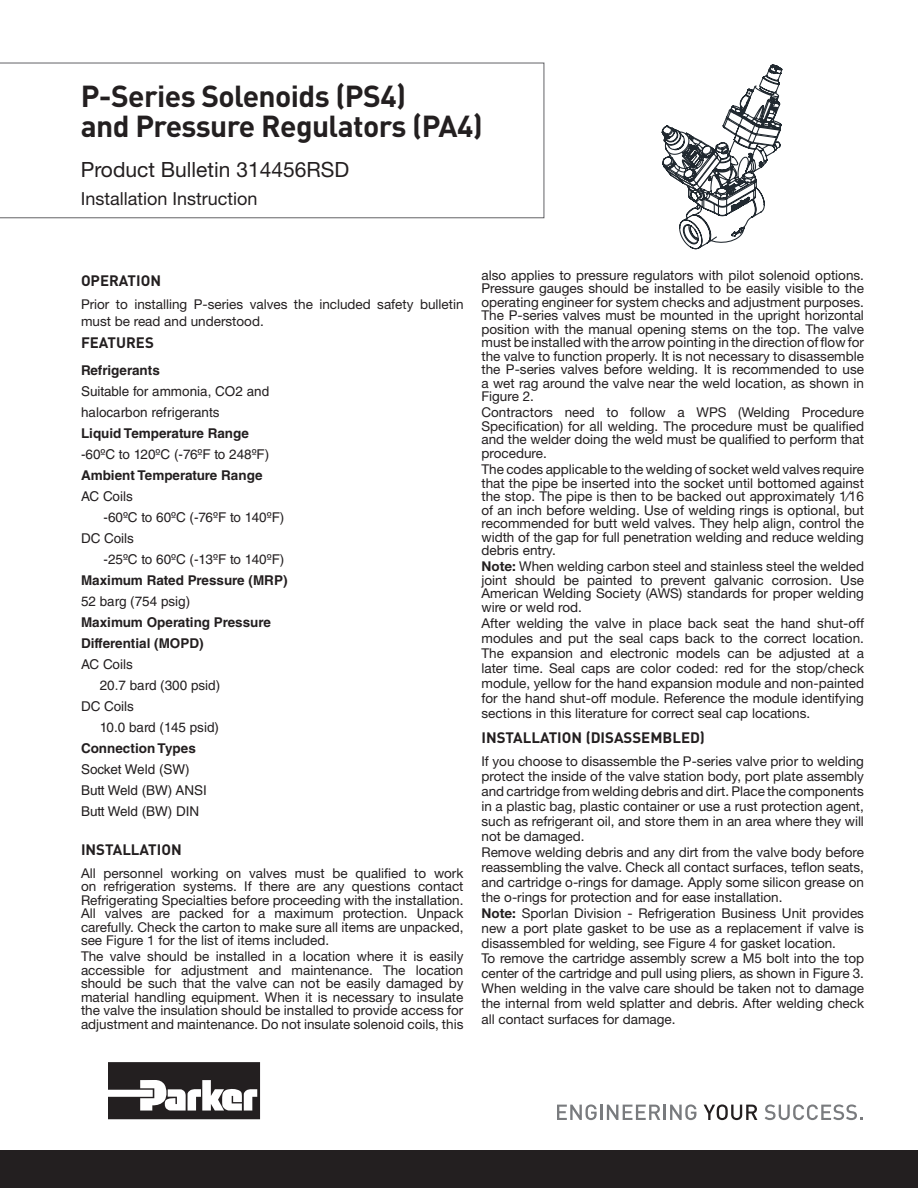
<style>
.page{position:relative;width:918px;height:1188px;background:#fff}
.page>*{position:absolute;margin:0;border:0;box-sizing:border-box;transform-origin:0 0}
.Heading{font:700 30px "DINOT";letter-spacing:-.02em;color:#231f20}
.Bulletin_Number_Rev{font:21px "Helvetica Neue LT Std";color:#231f20}
.Type{font:18px "Helvetica Neue LT Std";color:#231f20}
.Body_Paragraphs{font:700 15px "DINOT";color:#231f20}
.Paragraph_Heading{font:700 15px "DINOT";color:#231f20}
.Body_Paragraphs-2{font:13.5px/13.5px "Helvetica Neue LT Pro";color:#231f20;text-align:justify}
.Body_Paragraphs-3{font:13.5px "Helvetica LT Std";color:#231f20}
.Body_Paragraphs-4{font:700 13.5px "Helvetica LT Std";color:#231f20}
.Paragraph_Heading-2{font:13.5px/16.5px "Helvetica Neue LT Pro";color:#231f20}
.s1{font-weight:700}
</style>
<div class="page">
<svg style="left:0;top:63px;width:544px;height:155px"></svg>
<svg style="left:108px;top:1062px;width:152px;height:57px"></svg>
<svg style="left:557px;top:1104px;width:40px;height:16px"></svg>
<hr style="left:600px;top:1105px;width:3px;height:15px;background:#797b7e">
<svg style="left:607px;top:1104px;width:89px;height:16px"></svg>
<svg style="left:704px;top:1104px;width:53px;height:16px"></svg>
<svg style="left:765px;top:1104px;width:98px;height:16px"></svg>
<div style="left:0;top:1150px;width:918px;height:38px;background:#231f20"></div>
<svg style="left:661px;top:64px;width:122px;height:186px"></svg>
<p class="Heading" style="left:81px;top:76px;width:327px">P-Series Solenoids (PS4)</p>
<p class="Heading" style="left:81px;top:106px;width:404px">and Pressure Regulators (PA4)</p>
<p class="Bulletin_Number_Rev" style="left:81px;top:157px;width:270px">Product Bulletin 314456RSD</p>
<p class="Type" style="left:81px;top:188px;width:178px">Installation Instruction</p>
<p class="Paragraph_Heading" style="left:81px;top:270px;width:82px">OPERATION</p>
<p class="Paragraph_Heading-2" style="left:81px;top:296px;width:384px">Prior to installing P-series valves the included safety bulletin must be read and understood.</p>
<p class="Paragraph_Heading" style="left:81px;top:332px;width:74px">FEATURES</p>
<p class="Body_Paragraphs-4" style="left:81px;top:362px;width:80px">Refrigerants</p>
<p class="Body_Paragraphs-3" style="left:81px;top:384px;width:190px">Suitable for ammonia, CO2 and</p>
<p class="Body_Paragraphs-3" style="left:81px;top:405px;width:140px">halocarbon refrigerants</p>
<p class="Body_Paragraphs-4" style="left:81px;top:425px;width:170px">Liquid Temperature Range</p>
<p class="Body_Paragraphs-3" style="left:81px;top:447px;width:190px">-60ºC to 120ºC (-76ºF to 248ºF)</p>
<p class="Body_Paragraphs-4" style="left:81px;top:467px;width:183px">Ambient Temperature Range</p>
<p class="Body_Paragraphs-3" style="left:81px;top:489px;width:53px">AC Coils</p>
<p class="Body_Paragraphs-3" style="left:104px;top:510px;width:182px">-60ºC to 60ºC (-76ºF to 140ºF)</p>
<p class="Body_Paragraphs-3" style="left:81px;top:531px;width:55px">DC Coils</p>
<p class="Body_Paragraphs-3" style="left:104px;top:552px;width:182px">-25ºC to 60ºC (-13ºF to 140ºF)</p>
<p class="Body_Paragraphs-4" style="left:81px;top:572px;width:208px">Maximum Rated Pressure (MRP)</p>
<p class="Body_Paragraphs-3" style="left:81px;top:594px;width:111px">52 barg (754 psig)</p>
<p class="Body_Paragraphs-4" style="left:81px;top:614px;width:191px">Maximum Operating Pressure</p>
<p class="Body_Paragraphs-4" style="left:81px;top:635px;width:124px">Differential (MOPD)</p>
<p class="Body_Paragraphs-3" style="left:81px;top:657px;width:53px">AC Coils</p>
<p class="Body_Paragraphs-3" style="left:100px;top:678px;width:122px">20.7 bard (300 psid)</p>
<p class="Body_Paragraphs-3" style="left:81px;top:699px;width:55px">DC Coils</p>
<p class="Body_Paragraphs-3" style="left:100px;top:720px;width:121px">10.0 bard (145 psid)</p>
<p class="Body_Paragraphs-4" style="left:81px;top:740px;width:116px">Connection Types</p>
<p class="Body_Paragraphs-3" style="left:81px;top:762px;width:110px">Socket Weld (SW)</p>
<p class="Body_Paragraphs-3" style="left:81px;top:783px;width:127px">Butt Weld (BW) ANSI</p>
<p class="Body_Paragraphs-3" style="left:81px;top:804px;width:120px">Butt Weld (BW) DIN</p>
<p class="Body_Paragraphs" style="left:81px;top:839px;width:102px">INSTALLATION</p>
<p class="Body_Paragraphs-2" style="left:81px;top:866px;width:384px">All personnel working on valves must be qualified to work on refrigeration systems. If there are any questions contact Refrigerating Specialties before proceeding with the installation.</p>
<p class="Body_Paragraphs-2" style="left:81px;top:906px;width:384px">All valves are packed for a maximum protection. Unpack carefully. Check the carton to make sure all items are unpacked, see Figure 1 for the list of items included.</p>
<p class="Body_Paragraphs-2" style="left:81px;top:949px;width:384px">The valve should be installed in a location where it is easily accessible for adjustment and maintenance. The location should be such that the valve can not be easily damaged by material handling equipment. When it is necessary to insulate the valve the insulation should be installed to provide access for adjustment and maintenance. Do not insulate solenoid coils, this</p>
<p class="Body_Paragraphs-2" style="left:482px;top:268px;width:384px">also applies to pressure regulators with pilot solenoid options.<br>Pressure gauges should be installed to be easily visible to the operating engineer for system checks and adjustment purposes.</p>
<p class="Body_Paragraphs-2" style="left:482px;top:308px;width:384px">The P-series valves must be mounted in the upright horizontal position with the manual opening stems on the top. The valve must be installed with the arrow pointing in the direction of flow for the valve to function properly. It is not necessary to disassemble the P-series valves before welding. It is recommended to use a wet rag around the valve near the weld location, as shown in Figure 2.</p>
<p class="Body_Paragraphs-2" style="left:482px;top:405px;width:384px">Contractors need to follow a WPS (Welding Procedure Specification) for all welding. The procedure must be qualified and the welder doing the weld must be qualified to perform that procedure.</p>
<p class="Body_Paragraphs-2" style="left:482px;top:462px;width:384px">The codes applicable to the welding of socket weld valves require that the pipe be inserted into the socket until bottomed against the stop. The pipe is then to be backed out approximately 1⁄16 of an inch before welding. Use of welding rings is optional, but recommended for butt weld valves. They help align, control the width of the gap for full penetration welding and reduce welding debris entry.</p>
<p class="Body_Paragraphs-2" style="left:482px;top:559px;width:384px"><span class="s1">Note:</span> When welding carbon steel and stainless steel the welded joint should be painted to prevent galvanic corrosion. Use American Welding Society (AWS) standards for proper welding wire or weld rod.</p>
<p class="Body_Paragraphs-2" style="left:482px;top:615px;width:384px;line-height:15px">After welding the valve in place back seat the hand shut-off modules and put the seal caps back to the correct location.<br>The expansion and electronic models can be adjusted at a later time. Seal caps are color coded: red for the stop/check module, yellow for the hand expansion module and non-painted for the hand shut-off module. Reference the module identifying sections in this literature for correct seal cap locations.</p>
<p class="Body_Paragraphs" style="left:482px;top:727px;width:225px">INSTALLATION (DISASSEMBLED)</p>
<p class="Body_Paragraphs-2" style="left:482px;top:753px;width:384px;line-height:15px">If you choose to disassemble the P-series valve prior to welding protect the inside of the valve station body, port plate assembly and cartridge from welding debris and dirt. Place the components in a plastic bag, plastic container or use a rust protection agent, such as refrigerant oil, and store them in an area where they will not be damaged.</p>
<p class="Body_Paragraphs-2" style="left:482px;top:844px;width:384px;line-height:15px">Remove welding debris and any dirt from the valve body before reassembling the valve. Check all contact surfaces, teflon seats, and cartridge o-rings for damage. Apply some silicon grease on the o-rings for protection and for ease installation.</p>
<p class="Body_Paragraphs-2" style="left:482px;top:905px;width:384px;line-height:15px"><span class="s1">Note:</span> Sporlan Division - Refrigeration Business Unit provides new a port plate gasket to be use as a replacement if valve is disassembled for welding, see Figure 4 for gasket location.</p>
<p class="Body_Paragraphs-2" style="left:482px;top:950px;width:384px;line-height:15px">To remove the cartridge assembly screw a M5 bolt into the top center of the cartridge and pull using pliers, as shown in Figure 3.</p>
<p class="Body_Paragraphs-2" style="left:482px;top:980px;width:384px;line-height:15.6px">When welding in the valve care should be taken not to damage the internal from weld splatter and debris. After welding check all contact surfaces for damage.</p>
</div>
